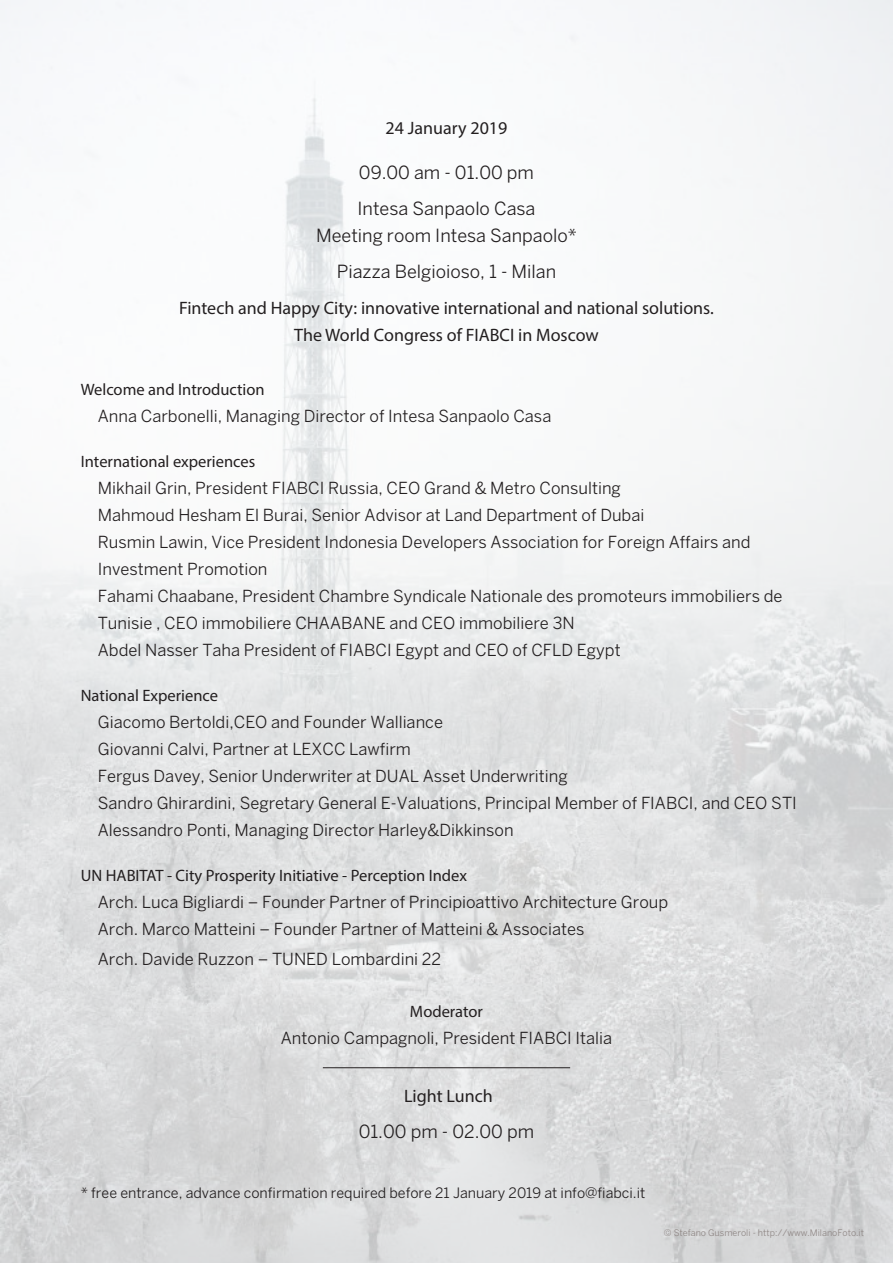
<style>
.page{position:relative;width:893px;height:1263px;background:#fff}
.page>*{position:absolute;margin:0;border:0;box-sizing:border-box;transform-origin:0 0}
.t1{font:18px/27px "Myriad Pro";color:#231f20;text-align:center}
.t2{font:18px/36px "Benton Sans";color:#231f20}
.t3{font:16.5px/27px "Benton Sans";color:#231f20}
.t4{font:16.5px "Myriad Pro";color:#231f20}
.t5{font:14.25px "Benton Sans";color:#231f20}
.t6{font:9px "Benton Sans";color:#8f8785}
</style>
<div class="page">
<img style="left:0;top:0;width:893px;height:1263px">
<hr style="left:323px;top:1067px;width:247px;height:1px;background:#231f20">
<p class="t1" style="left:386px;top:114px;width:122px">24 January 2019</p>
<p class="t2" style="left:357px;top:154px;width:179px">09.00 am - 01.00 pm<br>Intesa Sanpaolo Casa</p>
<p class="t2" style="left:316px;top:217px;width:262px;text-align:center">Meeting room Intesa Sanpaolo*<br>Piazza Belgioioso, 1 - Milan</p>
<p class="t1" style="left:179px;top:294px;width:536px">Fintech and Happy City: innovative international and national solutions.<br>The World Congress of FIABCI in Moscow</p>
<p class="t4" style="left:81px;top:379px;width:185px">Welcome and Introduction</p>
<p class="t3" style="left:98px;top:402px;width:455px">Anna Carbonelli, Managing Director of Intesa Sanpaolo Casa</p>
<p class="t4" style="left:81px;top:451px;width:176px">International experiences</p>
<p class="t3" style="left:98px;top:474px;width:686px">Mikhail Grin, President FIABCI Russia, CEO Grand &amp; Metro Consulting<br>Mahmoud Hesham El Burai, Senior Advisor at Land Department of Dubai<br>Rusmin Lawin, Vice President Indonesia Developers Association for Foreign Affairs and Investment Promotion<br>Fahami Chaabane, President Chambre Syndicale Nationale des promoteurs immobiliers de Tunisie , CEO immobiliere CHAABANE and CEO immobiliere 3N<br>Abdel Nasser Taha President of FIABCI Egypt and CEO of CFLD Egypt</p>
<p class="t4" style="left:81px;top:685px;width:139px">National Experience</p>
<p class="t3" style="left:98px;top:708px;width:700px">Giacomo Bertoldi,CEO and Founder Walliance<br>Giovanni Calvi, Partner at LEXCC Lawfirm<br>Fergus Davey, Senior Underwriter at DUAL Asset Underwriting<br>Sandro Ghirardini, Segretary General E-Valuations, Principal Member of FIABCI, and CEO STI Alessandro Ponti, Managing Director Harley&amp;Dikkinson</p>
<p class="t4" style="left:81px;top:865px;width:388px">UN HABITAT - City Prosperity Initiative - Perception Index</p>
<p class="t3" style="left:98px;top:888px;width:572px">Arch. Luca Bigliardi – Founder Partner of Principioattivo Architecture Group<br>Arch. Marco Matteini – Founder Partner of Matteini &amp; Associates</p>
<p class="t3" style="left:98px;top:945px;width:345px">Arch. Davide Ruzzon – TUNED Lombardini 22</p>
<p class="t4" style="left:410px;top:1001px;width:75px">Moderator</p>
<p class="t3" style="left:281px;top:1024px;width:333px">Antonio Campagnoli, President FIABCI Italia</p>
<p class="t1" style="left:404px;top:1082px;width:90px">Light Lunch</p>
<p class="t2" style="left:359px;top:1113px;width:177px">01.00 pm - 02.00 pm</p>
<p class="t5" style="left:81px;top:1185px;width:566px">* free entrance, advance confirmation required before 21 January 2019 at info@fiabci.it</p>
<p class="t6" style="left:664px;top:1227px;width:202px">© Stefano Gusmeroli - http://www.MilanoFoto.it</p>
</div>
